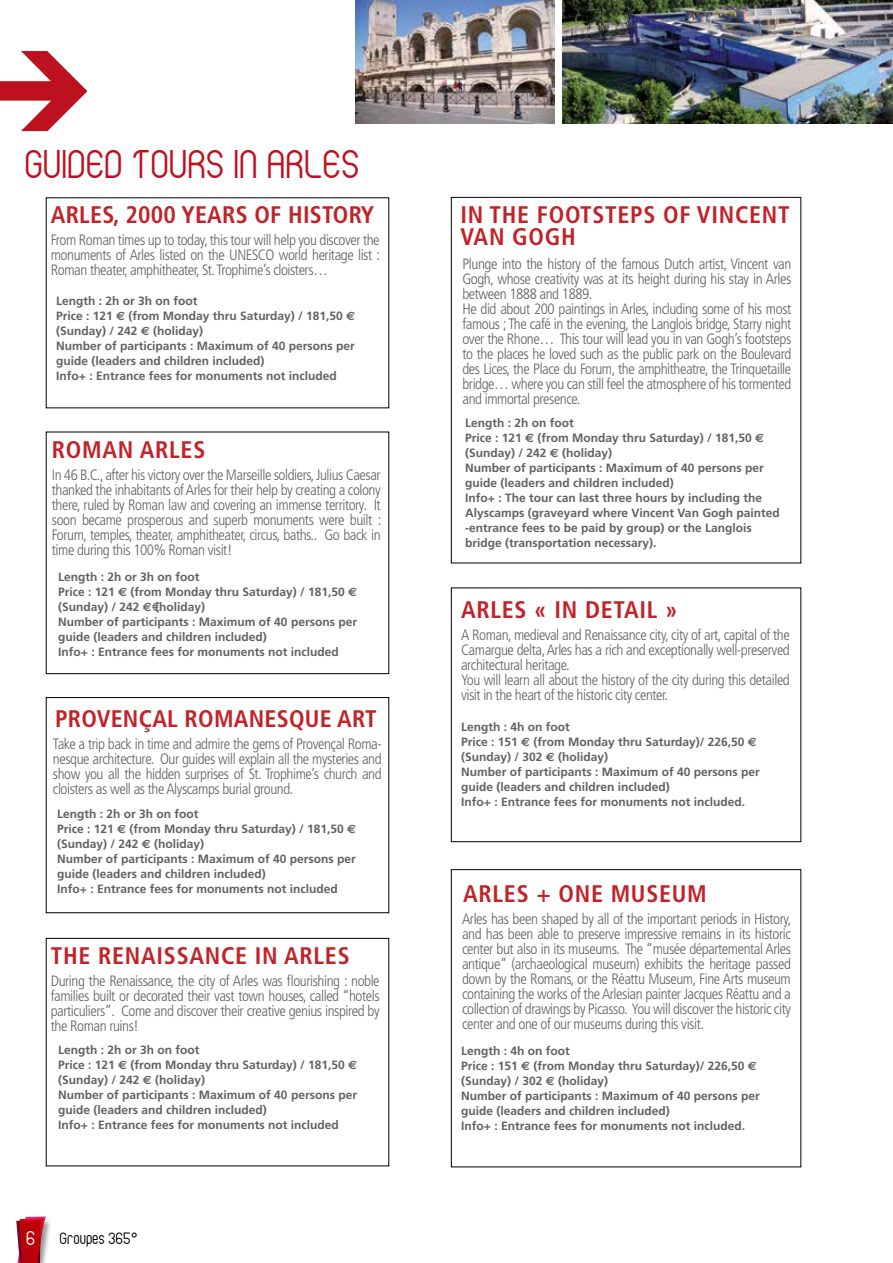
<style>
.page{position:relative;width:893px;height:1263px;background:#fff}
.page>*{position:absolute;margin:0;border:0;box-sizing:border-box;transform-origin:0 0}
.t1{font:33px "Albertino";color:#be1120}
.t2{font:700 condensed 24px/22.5px "Frutiger";letter-spacing:.03em;color:#c12328}
.t3{font:700 condensed 24px "Frutiger";letter-spacing:.01em;color:#c12328}
.t4{font:16.5px "Albertino";color:#fff}
.t5{font:300 condensed 15px/15px "Frutiger";letter-spacing:-.03em;color:#626261;text-align:justify}
.t6{font:13.5px "Albertino";color:#000}
.t7{font:700 12px/15px "Frutiger";color:#626261}
.s1{font-family:"Euro Sans"}
</style>
<div class="page">
<div style="left:20px;top:1218px;width:33px;height:45px;background:#000;opacity:.4"></div>
<svg style="left:16px;top:1216px;width:30px;height:47px"></svg>
<div style="left:46px;top:697px;width:343px;height:216px;border:1px solid #000"></div>
<div style="left:46px;top:938px;width:343px;height:228px;border:1px solid #000"></div>
<div style="left:451px;top:197px;width:350px;height:366px;border:1px solid #000"></div>
<div style="left:451px;top:587px;width:350px;height:255px;border:1px solid #000"></div>
<div style="left:451px;top:869px;width:350px;height:298px;border:1px solid #000"></div>
<img style="left:562px;top:0;width:331px;height:123px">
<svg style="left:0;top:51px;width:87px;height:80px"></svg>
<img style="left:356px;top:0;width:199px;height:123px">
<h1 class="t1" style="left:24px;top:150px;width:337px">GUIDED TOURS IN ARLES</h1>
<h2 class="t3" style="left:51px;top:200px;width:325px">ARLES, 2000 YEARS OF HISTORY</h2>
<p class="t5" style="left:51px;top:233px;width:331px">From Roman times up to today, this tour will help you discover the monuments of Arles listed on the UNESCO world heritage list :<br>Roman theater, amphitheater, St. Trophime’s cloisters…</p>
<p class="t7" style="left:56px;top:294px;width:301px">Length : 2h or 3h on foot<br>Price : 121 <span class="s1">€</span> (from Monday thru Saturday) / 181,50 <span class="s1">€ </span>(Sunday) / 242 <span class="s1">€</span> (holiday)<br>Number of participants : Maximum of 40 persons per guide (leaders and children included)<br>Info+ : Entrance fees for monuments not included</p>
<h2 class="t2" style="left:52px;top:438px;width:155px">ROMAN ARLES</h2>
<p class="t5" style="left:52px;top:467px;width:331px">In 46 B.C., after his victory over the Marseille soldiers, Julius Caesar thanked the inhabitants of Arles for their help by creating a colony there, ruled by Roman law and covering an immense territory. It soon became prosperous and superb monuments were built :<br>Forum, temples, theater, amphitheater, circus, baths.. Go back in time during this 100% Roman visit!</p>
<p class="t7" style="left:58px;top:569px;width:301px">Length : 2h or 3h on foot<br>Price : 121 <span class="s1">€</span> (from Monday thru Saturday) / 181,50 <span class="s1">€ </span>(Sunday) / 242 <span class="s1">€</span>€(holiday)<br>Number of participants : Maximum of 40 persons per guide (leaders and children included)<br>Info+ : Entrance fees for monuments not included</p>
<h2 class="t3" style="left:55px;top:704px;width:323px">PROVENÇAL ROMANESQUE ART</h2>
<p class="t5" style="left:53px;top:736px;width:330px">Take a trip back in time and admire the gems of Provençal Roma&shy;nesque architecture. Our guides will explain all the mysteries and show you all the hidden surprises of St. Trophime’s church and cloisters as well as the Alyscamps burial ground.</p>
<p class="t7" style="left:57px;top:806px;width:301px">Length : 2h or 3h on foot<br>Price : 121 <span class="s1">€</span> (from Monday thru Saturday) / 181,50 <span class="s1">€ </span>(Sunday) / 242 <span class="s1">€</span> (holiday)<br>Number of participants : Maximum of 40 persons per guide (leaders and children included)<br>Info+ : Entrance fees for monuments not included</p>
<h2 class="t2" style="left:51px;top:944px;width:300px">THE RENAISSANCE IN ARLES</h2>
<p class="t5" style="left:51px;top:973px;width:330px">During the Renaissance, the city of Arles was flourishing : noble families built or decorated their vast town houses, called “hotels particuliers”. Come and discover their creative genius inspired by the Roman ruins!</p>
<p class="t7" style="left:58px;top:1042px;width:301px">Length : 2h or 3h on foot<br>Price : 121 <span class="s1">€</span> (from Monday thru Saturday) / 181,50 <span class="s1">€ </span>(Sunday) / 242 <span class="s1">€</span> (holiday)<br>Number of participants : Maximum of 40 persons per guide (leaders and children included)<br>Info+ : Entrance fees for monuments not included</p>
<p class="t4" style="left:27px;top:1230px;width:11px">6</p>
<p class="t6" style="left:60px;top:1232px;width:79px">Groupes 365°</p>
<h2 class="t2" style="left:460px;top:203px;width:331px">IN THE FOOTSTEPS OF VINCENT<br>VAN GOGH</h2>
<p class="t5" style="left:462px;top:256px;width:330px;text-align:left">Plunge into the history of the famous Dutch artist, Vincent van Gogh, whose creativity was at its height during his stay in Arles between 1888 and 1889.<br>He did about 200 paintings in Arles, including some of his most famous ; The café in the evening, the Langlois bridge, Starry night over the Rhone… This tour will lead you in van Gogh’s footsteps to the places he loved such as the public park on the Boulevard des Lices, the Place du Forum, the amphitheatre, the Trinquetaille bridge… where you can still feel the atmosphere of his tormented and immortal presence.</p>
<p class="t7" style="left:465px;top:415px;width:316px">Length : 2h on foot<br>Price : 121 <span class="s1">€</span> (from Monday thru Saturday) / 181,50 <span class="s1">€ </span>(Sunday) / 242 <span class="s1">€</span> (holiday)<br>Number of participants : Maximum of 40 persons per guide (leaders and children included)<br>Info+ : The tour can last three hours by including the Alyscamps (graveyard where Vincent Van Gogh painted -entrance fees to be paid by group) or the Langlois bridge (transportation necessary).</p>
<h2 class="t2" style="left:461px;top:598px;width:218px">ARLES « IN DETAIL »</h2>
<p class="t5" style="left:461px;top:627px;width:330px;text-align:left">A Roman, medieval and Renaissance city, city of art, capital of the Camargue delta, Arles has a rich and exceptionally well-preserved architectural heritage.<br>You will learn all about the history of the city during this detailed visit in the heart of the historic city center.</p>
<p class="t7" style="left:461px;top:719px;width:300px">Length : 4h on foot<br>Price : 151 <span class="s1">€</span> (from Monday thru Saturday)/ 226,50 <span class="s1">€ </span>(Sunday) / 302 <span class="s1">€</span> (holiday)<br>Number of participants : Maximum of 40 persons per guide (leaders and children included)<br>Info+ : Entrance fees for monuments not included.</p>
<h2 class="t2" style="left:463px;top:882px;width:245px">ARLES + ONE MUSEUM</h2>
<p class="t5" style="left:462px;top:912px;width:331px">Arles has been shaped by all of the important periods in History, and has been able to preserve impressive remains in its historic center but also in its museums. The “musée départemental Arles antique” (archaeological museum) exhibits the heritage passed down by the Romans, or the Réattu Museum, Fine Arts museum containing the works of the Arlesian painter Jacques Réattu and a collection of drawings by Picasso. You will discover the historic city center and one of our museums during this visit.</p>
<p class="t7" style="left:461px;top:1043px;width:300px">Length : 4h on foot<br>Price : 151 <span class="s1">€</span> (from Monday thru Saturday)/ 226,50 <span class="s1">€ </span>(Sunday) / 302 <span class="s1">€</span> (holiday)<br>Number of participants : Maximum of 40 persons per guide (leaders and children included)<br>Info+ : Entrance fees for monuments not included.</p>
</div>
